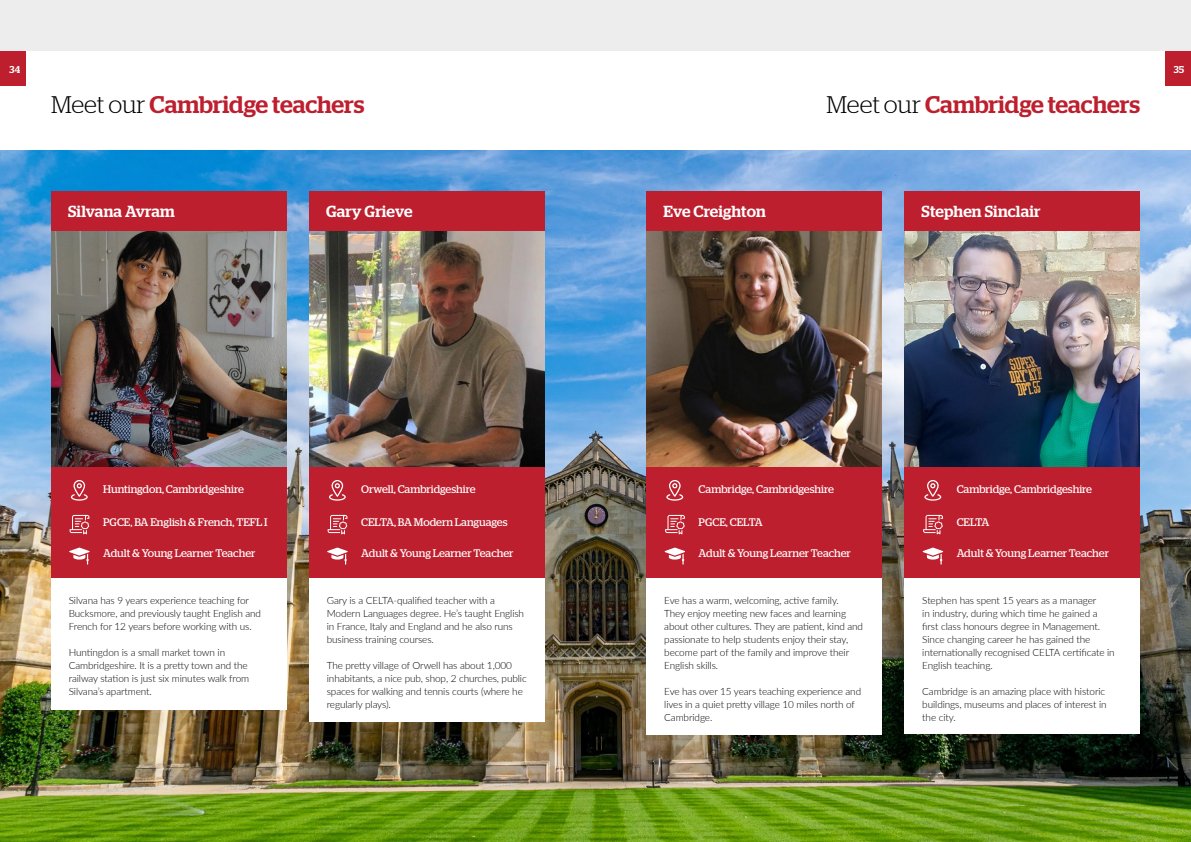
<style>
.page{position:relative;width:1191px;height:842px;background:#ededed}
.page>*{position:absolute;margin:0;border:0;box-sizing:border-box;transform-origin:0 0}
.Page_Headings{font:500 24px "Stag";letter-spacing:-.005em;color:#bd1f2e}
.Teacher_Name{font:500 16px "Stag";letter-spacing:.01em;color:#fff}
.Teacher_Creds{font:11px "Stag";color:#fff}
.Body_Paragraph{font:300 10px/13px "Lato";letter-spacing:-.01em;color:#000}
.t1{font:500 10px "Stag";color:#fff}
.s1{font-weight:300;color:#000}
</style>
<div class="page">
<div style="left:0;top:51px;width:1191px;height:102px;background:#fff"></div>
<img style="left:0;top:150px;width:1191px;height:692px">
<div style="left:51px;top:426px;width:235px;height:283px;background:#fff"></div>
<div style="left:51px;top:191px;width:235px;height:387px;background:#bd1f2e"></div>
<img style="left:51px;top:231px;width:235px;height:235px">
<svg style="left:69px;top:547px;width:21px;height:18px"></svg>
<svg style="left:71px;top:480px;width:17px;height:21px"></svg>
<svg style="left:70px;top:515px;width:19px;height:19px"></svg>
<div style="left:646px;top:425px;width:236px;height:309px;background:#fff"></div>
<div style="left:646px;top:191px;width:236px;height:387px;background:#bd1f2e"></div>
<img style="left:646px;top:231px;width:236px;height:235px">
<svg style="left:664px;top:547px;width:21px;height:18px"></svg>
<svg style="left:666px;top:480px;width:17px;height:21px"></svg>
<svg style="left:665px;top:515px;width:20px;height:19px"></svg>
<div style="left:904px;top:437px;width:236px;height:297px;background:#fff"></div>
<div style="left:904px;top:191px;width:236px;height:387px;background:#bd1f2e"></div>
<img style="left:904px;top:231px;width:236px;height:235px">
<svg style="left:922px;top:547px;width:21px;height:18px"></svg>
<svg style="left:924px;top:480px;width:17px;height:21px"></svg>
<svg style="left:923px;top:515px;width:20px;height:19px"></svg>
<div style="left:309px;top:411px;width:235px;height:311px;background:#fff"></div>
<div style="left:309px;top:191px;width:235px;height:387px;background:#bd1f2e"></div>
<img style="left:309px;top:231px;width:235px;height:235px">
<svg style="left:327px;top:547px;width:21px;height:18px"></svg>
<svg style="left:329px;top:480px;width:17px;height:21px"></svg>
<svg style="left:328px;top:515px;width:19px;height:19px"></svg>
<div style="left:0;top:51px;width:26px;height:35px;background:#bd1f2e"></div>
<div style="left:1165px;top:51px;width:26px;height:35px;background:#bd1f2e"></div>
<p class="t1" style="left:10px;top:64px;width:12px">34</p>
<p class="t1" style="left:1173px;top:64px;width:12px">35</p>
<p class="Page_Headings" style="left:51px;top:90px;width:315px"><span class="s1">Meet our</span> Cambridge teachers</p>
<p class="Page_Headings" style="left:826px;top:90px;width:315px"><span class="s1">Meet our</span> Cambridge teachers</p>
<p class="Teacher_Name" style="left:68px;top:202px;width:108px">Silvana Avram</p>
<p class="Teacher_Name" style="left:326px;top:202px;width:88px">Gary Grieve</p>
<p class="Teacher_Name" style="left:663px;top:202px;width:104px">Eve Creighton</p>
<p class="Teacher_Name" style="left:921px;top:202px;width:121px">Stephen Sinclair</p>
<p class="Teacher_Creds" style="left:103px;top:483px;width:142px">Huntingdon, Cambridgeshire</p>
<p class="Teacher_Creds" style="left:361px;top:483px;width:116px">Orwell, Cambridgeshire</p>
<p class="Teacher_Creds" style="left:698px;top:483px;width:137px">Cambridge, Cambridgeshire</p>
<p class="Teacher_Creds" style="left:956px;top:483px;width:137px">Cambridge, Cambridgeshire</p>
<p class="Teacher_Creds" style="left:103px;top:516px;width:166px">PGCE, BA English &amp; French, TEFL I</p>
<p class="Teacher_Creds" style="left:103px;top:547px;width:154px">Adult &amp; Young Learner Teacher</p>
<p class="Teacher_Creds" style="left:361px;top:516px;width:148px">CELTA, BA Modern Languages</p>
<p class="Teacher_Creds" style="left:361px;top:547px;width:154px">Adult &amp; Young Learner Teacher</p>
<p class="Teacher_Creds" style="left:698px;top:516px;width:66px">PGCE, CELTA</p>
<p class="Teacher_Creds" style="left:698px;top:547px;width:154px">Adult &amp; Young Learner Teacher</p>
<p class="Teacher_Creds" style="left:956px;top:516px;width:34px">CELTA</p>
<p class="Teacher_Creds" style="left:956px;top:547px;width:154px">Adult &amp; Young Learner Teacher</p>
<p class="Body_Paragraph" style="left:69px;top:594px;width:194px">Silvana has 9 years experience teaching for<br>Bucksmore, and previously taught English and<br>French for 12 years before working with us.</p>
<p class="Body_Paragraph" style="left:69px;top:646px;width:182px">Huntingdon is a small market town in Cambridgeshire. It is a pretty town and the railway station is just six minutes walk from Silvana’s apartment.</p>
<p class="Body_Paragraph" style="left:327px;top:594px;width:199px">Gary is a CELTA-qualified teacher with a Modern Languages degree. He’s taught English in France, Italy and England and he also runs business training courses.</p>
<p class="Body_Paragraph" style="left:327px;top:659px;width:201px">The pretty village of Orwell has about 1,000 inhabitants, a nice pub, shop, 2 churches, public spaces for walking and tennis courts (where he regularly plays).</p>
<p class="Body_Paragraph" style="left:664px;top:594px;width:200px">Eve has a warm, welcoming, active family.<br>They enjoy meeting new faces and learning about other cultures. They are patient, kind and passionate to help students enjoy their stay, become part of the family and improve their English skills.</p>
<p class="Body_Paragraph" style="left:664px;top:685px;width:198px">Eve has over 15 years teaching experience and lives in a quiet pretty village 10 miles north of<br>Cambridge.</p>
<p class="Body_Paragraph" style="left:922px;top:594px;width:194px">Stephen has spent 15 years as a manager<br>in industry, during which time he gained a first class honours degree in Management.<br>Since changing career he has gained the internationally recognised CELTA certificate in English teaching.</p>
<p class="Body_Paragraph" style="left:922px;top:685px;width:186px">Cambridge is an amazing place with historic buildings, museums and places of interest in the city.</p>
</div>
